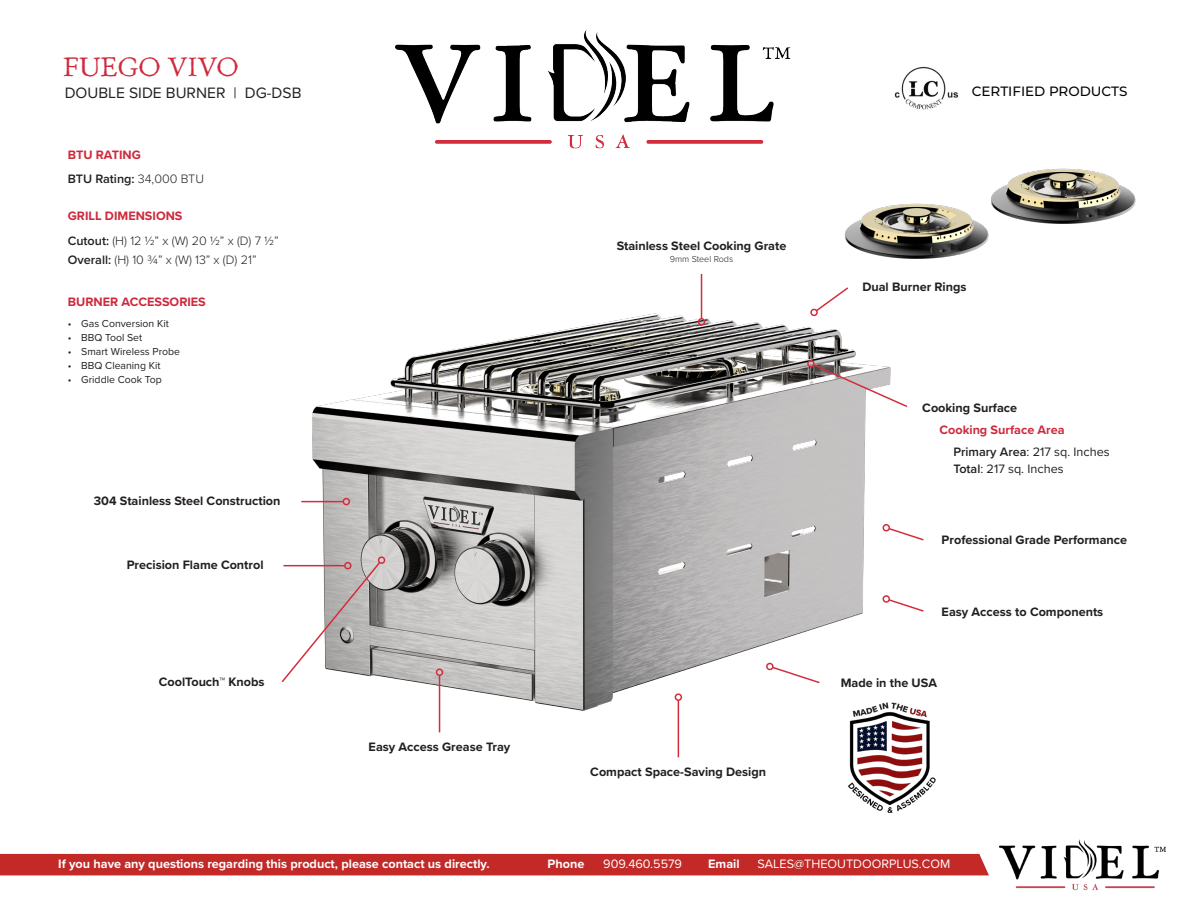
<style>
.page{position:relative;width:1188px;height:918px;background:#fff}
.page>*{position:absolute;margin:0;border:0;box-sizing:border-box;transform-origin:0 0}
.t1{font:26.25px "Old Claude LP Expert";color:#cf293d}
.t2{font:15.6px "Proxima Nova";color:#231f20}
.t3{font:500 13.5px "Montserrat";color:#040503}
.t4{font:700 12.6px "Proxima Nova";color:#231f20}
.t5{font:700 12.6px "Proxima Nova";color:#fff}
.t6{font:300 12.6px "Proxima Nova";color:#231f20}
.t7{font:12.6px "Proxima Nova";color:#231f20}
.t8{font:700 12.6px "Proxima Nova";color:#cf293c}
.t9{font:12.6px "Proxima Nova";color:#fff}
.t10{font:600 12.6px "Proxima Nova";color:#231f20}
.t11{font:700 12.6px "Proxima Nova";color:#cd2a3c}
.t12{font:10.5px "Proxima Nova";color:#231f20}
.t13{font:300 9px "Proxima Nova";color:#231f20}
.s1{font-weight:300}
.s2{font-weight:600}
</style>
<div class="page">
<div style="left:0;top:854px;width:989px;height:21px;background:#c22927"></div>
<img style="left:396px;top:30px;width:395px;height:119px">
<img style="left:301px;top:274px;width:565px;height:484px">
<img style="left:845px;top:203px;width:144px;height:56px">
<img style="left:987px;top:168px;width:149px;height:62px">
<hr style="left:439px;top:675px;width:1px;height:57px;background:#d32d3d">
<div style="left:436px;top:669px;width:7px;height:7px;border:2px solid #d32d3d;border-radius:50%"></div>
<hr style="left:678px;top:700px;width:1px;height:57px;background:#d32d3d">
<div style="left:675px;top:693px;width:7px;height:8px;border:2px solid #d32d3d;border-radius:50%"></div>
<hr style="left:301px;top:501px;width:42px;height:1px;background:#d32d3d">
<div style="left:343px;top:498px;width:7px;height:7px;border:2px solid #d32d3d;border-radius:50%"></div>
<svg style="left:882px;top:595px;width:42px;height:17px"></svg>
<svg style="left:882px;top:524px;width:42px;height:17px"></svg>
<svg style="left:765px;top:661px;width:56px;height:23px"></svg>
<svg style="left:281px;top:556px;width:106px;height:128px"></svg>
<svg style="left:806px;top:358px;width:102px;height:50px"></svg>
<hr style="left:701px;top:274px;width:1px;height:45px;background:#d32d3d">
<div style="left:698px;top:318px;width:7px;height:8px;border:2px solid #d32d3d;border-radius:50%"></div>
<svg style="left:809px;top:286px;width:41px;height:30px"></svg>
<img style="left:999px;top:839px;width:167px;height:52px">
<img style="left:894px;top:66px;width:65px;height:44px">
<img style="left:846px;top:701px;width:90px;height:112px">
<p class="t1" style="left:63px;top:50px;width:177px">FUEGO VIVO</p>
<p class="t2" style="left:65px;top:82px;width:238px">DOUBLE SIDE BURNER | DG-DSB</p>
<p class="t3" style="left:972px;top:82px;width:157px">CERTIFIED PRODUCTS</p>
<p class="t8" style="left:68px;top:145px;width:75px">BTU RATING</p>
<p class="t10" style="left:68px;top:169px;width:138px">BTU Rating: <span class="s1">34,000 BTU</span></p>
<p class="t8" style="left:68px;top:206px;width:116px">GRILL DIMENSIONS</p>
<p class="t6" style="left:68px;top:231px;width:212px"><span class="s2">Cutout:</span> (H) 12 1/2” x (W) 20 1/2” x (D) 7 1/2”</p>
<p class="t6" style="left:68px;top:250px;width:190px"><span class="s2">Overall:</span> (H) 10 3/4” x (W) 13” x (D) 21”</p>
<p class="t8" style="left:68px;top:292px;width:140px">BURNER ACCESSORIES</p>
<p class="t12" style="left:68px;top:316px;width:103px">• Gas Conversion Kit</p>
<p class="t12" style="left:68px;top:330px;width:76px">• BBQ Tool Set</p>
<p class="t12" style="left:68px;top:344px;width:114px">• Smart Wireless Probe</p>
<p class="t12" style="left:68px;top:358px;width:94px">• BBQ Cleaning Kit</p>
<p class="t12" style="left:68px;top:372px;width:95px">• Griddle Cook Top</p>
<p class="t4" style="left:94px;top:492px;width:188px">304 Stainless Steel Construction</p>
<p class="t4" style="left:127px;top:556px;width:138px">Precision Flame Control</p>
<p class="t4" style="left:159px;top:673px;width:107px">CoolTouch™ Knobs</p>
<p class="t4" style="left:369px;top:738px;width:143px">Easy Access Grease Tray</p>
<p class="t4" style="left:617px;top:236px;width:171px">Stainless Steel Cooking Grate</p>
<p class="t13" style="left:670px;top:252px;width:65px">9mm Steel Rods</p>
<p class="t4" style="left:590px;top:763px;width:177px">Compact Space-Saving Design</p>
<p class="t4" style="left:862px;top:277px;width:106px">Dual Burner Rings</p>
<p class="t4" style="left:922px;top:398px;width:96px">Cooking Surface</p>
<p class="t11" style="left:939px;top:420px;width:127px">Cooking Surface Area</p>
<p class="t7" style="left:953px;top:442px;width:158px"><span class="s2">Primary Area</span>: 217 sq. Inches</p>
<p class="t7" style="left:953px;top:459px;width:112px"><span class="s2">Total</span>: 217 sq. Inches</p>
<p class="t4" style="left:942px;top:530px;width:187px">Professional Grade Performance</p>
<p class="t4" style="left:942px;top:602px;width:163px">Easy Access to Components</p>
<p class="t4" style="left:841px;top:673px;width:98px">Made in the USA</p>
<p class="t5" style="left:58px;top:855px;width:433px">If you have any questions regarding this product, please contact us directly.</p>
<p class="t5" style="left:548px;top:855px;width:38px">Phone</p>
<p class="t5" style="left:708px;top:855px;width:33px">Email</p>
<p class="t9" style="left:603px;top:855px;width:80px">909.460.5579</p>
<p class="t9" style="left:758px;top:855px;width:194px">SALES@THEOUTDOORPLUS.COM</p>
</div>
